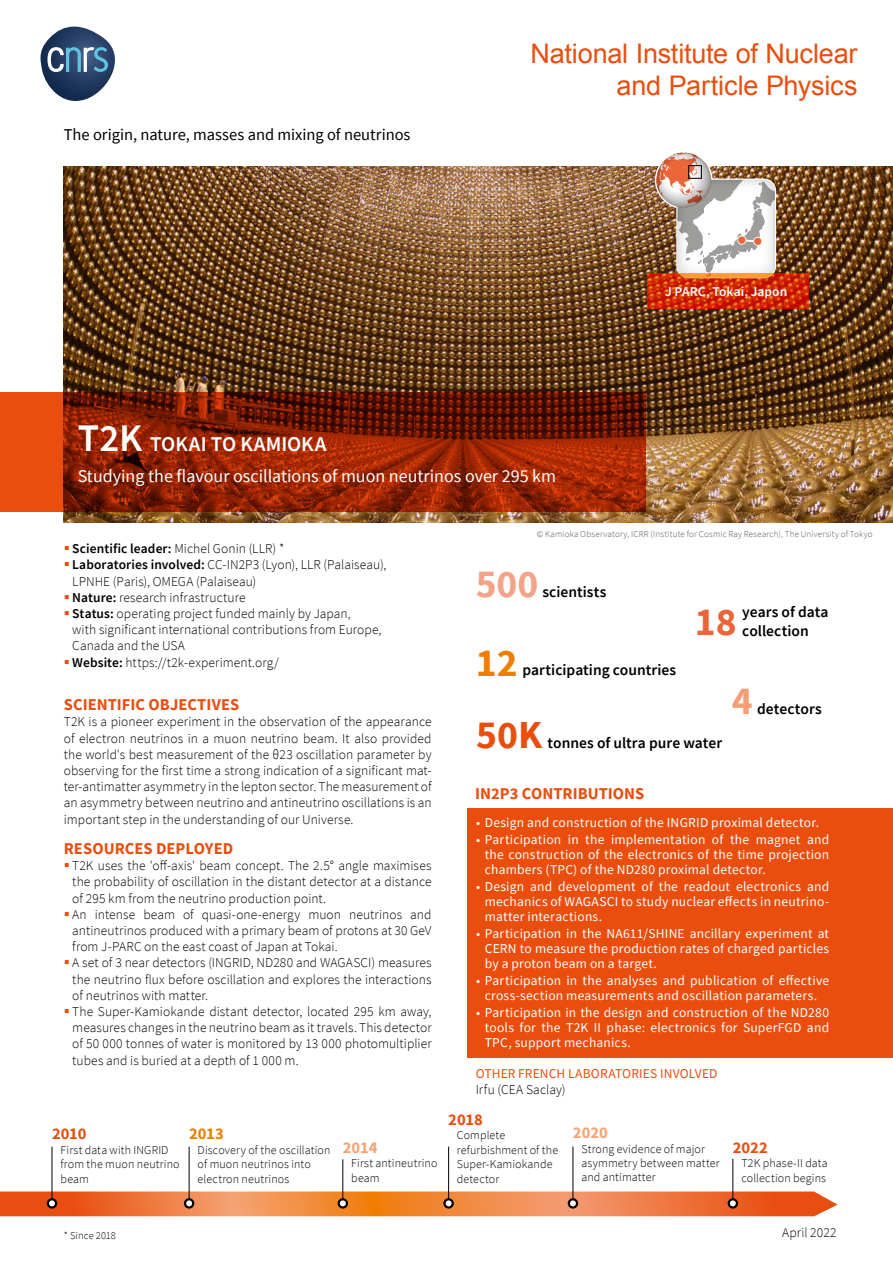
<style>
.page{position:relative;width:893px;height:1263px;background:#fff}
.page>*{position:absolute;margin:0;border:0;box-sizing:border-box;transform-origin:0 0}
.t1{font:700 39.6px "Source Sans Pro";color:#e94e0f}
.t2{font:700 39.6px "Source Sans Pro";color:#f5a388}
.t3{font:700 39.6px "Source Sans Pro";color:#ec6539}
.t4{font:700 39.6px "Source Sans Pro";color:#ef7d00}
.t5{font:700 39.6px "Source Sans Pro";color:#f49e76}
.t6{font:27px/32.4px "Arial";letter-spacing:-.01em;color:#e94e0f;text-align:right}
.t7{font:600 21px "Source Sans Pro";letter-spacing:-.005em;color:#fff}
.t8{font:18px "Source Sans Pro";color:#fff}
.t9{font:700 16.5px "Source Sans Pro";color:#e94e0f}
.t10{font:16.5px "Source Sans Pro";color:#000}
.t11{font:700 16.5px "Source Sans Pro";color:#f5a374}
.t12{font:700 16.5px "Source Sans Pro";color:#ef7d00}
.t13{font:600 15.6px "Source Sans Pro";color:#000}
.t14{font:300 13.5px/16.2px "Source Sans Pro";letter-spacing:.005em;color:#000}
.t15{font:13.5px/15px "Source Sans Pro";letter-spacing:.015em;color:#fff;text-align:justify}
.t16{font:13.5px "Source Sans Pro";letter-spacing:.005em;color:#e94e0f}
.t17{font:600 13.5px "Source Sans Pro";letter-spacing:.005em;color:#fff}
.t18{font:300 12px/14.4px "Source Sans Pro";letter-spacing:.01em;color:#000}
.t19{font:300 10.5px "Source Sans Pro";letter-spacing:.01em;color:#000}
.t20{font:300 9px "Source Sans Pro";letter-spacing:.02em;color:#575756}
.s1{font-size:39px}
.s2{font-weight:600}
</style>
<div class="page">
<img style="left:64px;top:167px;width:829px;height:356px">
<svg style="left:41px;top:27px;width:74px;height:74px"></svg>
<svg style="left:656px;top:153px;width:119px;height:121px"></svg>
<svg style="left:656px;top:152px;width:55px;height:55px;background:#d7a595"></svg>
<div style="left:688px;top:165px;width:14px;height:14px;border:1px solid #000"></div>
<svg style="left:0;top:392px;width:645px;height:119px;background:#8e2304"></svg>
<svg style="left:647px;top:274px;width:161px;height:35px;background:#d3340b"></svg>
<hr style="left:732px;top:1159px;width:1px;height:45px;background:#000">
<hr style="left:573px;top:1146px;width:1px;height:58px;background:#000">
<hr style="left:448px;top:1146px;width:1px;height:58px;background:#000">
<hr style="left:342px;top:1159px;width:1px;height:45px;background:#000">
<hr style="left:189px;top:1147px;width:1px;height:57px;background:#000">
<hr style="left:52px;top:1146px;width:1px;height:58px;background:#000">
<svg style="left:0;top:1191px;width:838px;height:25px;background:#eb7d40"></svg>
<div style="left:468px;top:808px;width:425px;height:250px;background:#e94e0f"></div>
<p class="t10" style="left:64px;top:124px;width:348px">The origin, nature, masses and mixing of neutrinos</p>
<h2 class="t6" style="left:530px;top:37px;width:329px">National Institute of Nuclear and Particle Physics</h2>
<p class="t17" style="left:665px;top:283px;width:124px">J PARC, Tokai, Japon</p>
<h3 class="t7" style="left:78px;top:431px;width:250px"><span class="s1">T2K</span> TOKAI TO KAMIOKA</h3>
<h3 class="t8" style="left:78px;top:464px;width:480px">Studying the flavour oscillations of muon neutrinos over 295 km</h3>
<p class="t14" style="left:72px;top:541px;width:316px"><span class="s2">Scientific leader:</span> Michel Gonin (LLR) *<br><span class="s2">Laboratories involved:</span> CC-IN2P3 (Lyon), LLR (Palaiseau), LPNHE (Paris), OMEGA (Palaiseau)<br><span class="s2">Nature:</span> research infrastructure<br><span class="s2">Status:</span> operating project funded mainly by Japan,<br>with significant international contributions from Europe, Canada and the USA<br><span class="s2">Website:</span> https://t2k-experiment.org/</p>
<p class="t9" style="left:64px;top:693px;width:177px">SCIENTIFIC OBJECTIVES</p>
<p class="t14" style="left:64px;top:714px;width:369px;text-align:justify">T2K is a pioneer experiment in the observation of the appearance of electron neutrinos in a muon neutrino beam. It also provided the world's best measurement of the θ23 oscillation parameter by observing for the first time a strong indication of a significant mat&shy;ter-antimatter asymmetry in the lepton sector. The measurement of an asymmetry between neutrino and antineutrino oscillations is an important step in the understanding of our Universe.</p>
<p class="t9" style="left:64px;top:837px;width:171px">RESOURCES DEPLOYED</p>
<p class="t14" style="left:72px;top:858px;width:361px">T2K uses the 'off-axis' beam concept. The 2.5° angle maximises the probability of oscillation in the distant detector at a distance of 295 km from the neutrino production point.<br>An intense beam of quasi-one-energy muon neutrinos and antineutrinos produced with a primary beam of protons at 30 GeV from J-PARC on the east coast of Japan at Tokai.<br>A set of 3 near detectors (INGRID, ND280 and WAGASCI) measures the neutrino flux before oscillation and explores the interactions of neutrinos with matter.<br>The Super-Kamiokande distant detector, located 295 km away, measures changes in the neutrino beam as it travels. This detector of 50 000 tonnes of water is monitored by 13 000 photomultiplier tubes and is buried at a depth of 1 000 m.</p>
<p class="t9" style="left:52px;top:1123px;width:36px">2010</p>
<p class="t18" style="left:61px;top:1143px;width:121px">First data with INGRID from the muon neutrino beam</p>
<p class="t12" style="left:189px;top:1123px;width:36px">2013</p>
<p class="t18" style="left:198px;top:1143px;width:134px">Discovery of the oscillation of muon neutrinos into electron neutrinos</p>
<p class="t11" style="left:343px;top:1136px;width:36px">2014</p>
<p class="t18" style="left:351px;top:1156px;width:88px">First antineutrino beam</p>
<p class="t20" style="left:537px;top:528px;width:338px">© Kamioka Observatory, ICRR (Institute for Cosmic Ray Research), The University of Tokyo</p>
<h1 class="t2" style="left:476px;top:557px;width:64px">500</h1>
<p class="t13" style="left:542px;top:582px;width:66px">scientists</p>
<h1 class="t4" style="left:476px;top:636px;width:43px">12</h1>
<p class="t13" style="left:522px;top:660px;width:155px">participating countries</p>
<p class="t13" style="left:742px;top:601px;width:88px">years of data</p>
<h1 class="t3" style="left:695px;top:595px;width:43px">18</h1>
<p class="t13" style="left:742px;top:620px;width:68px">collection</p>
<h1 class="t5" style="left:732px;top:674px;width:22px">4</h1>
<p class="t13" style="left:757px;top:698px;width:66px">detectors</p>
<h1 class="t1" style="left:476px;top:707px;width:68px">50K</h1>
<p class="t13" style="left:548px;top:732px;width:176px">tonnes of ultra pure water</p>
<p class="t9" style="left:475px;top:782px;width:171px">IN2P3 CONTRIBUTIONS</p>
<p class="t15" style="left:476px;top:814px;width:344px">• Design and construction of the INGRID proximal detector.</p>
<p class="t15" style="left:485px;top:832px;width:346px;text-indent:-9px">• Participation in the implementation of the magnet and the construction of the electronics of the time projection chambers (TPC) of the ND280 proximal detector.</p>
<p class="t15" style="left:485px;top:879px;width:346px;text-indent:-9px">• Design and development of the readout electronics and mechanics of WAGASCI to study nuclear effects in neutrino&shy;matter interactions.</p>
<p class="t15" style="left:485px;top:926px;width:346px;text-indent:-9px">• Participation in the NA611/SHINE ancillary experiment at CERN to measure the production rates of charged particles by a proton beam on a target.</p>
<p class="t15" style="left:476px;top:973px;width:354px;text-align:center">• Participation in the analyses and publication of effective cross-section measurements and oscillation parameters.</p>
<p class="t15" style="left:485px;top:1005px;width:346px;text-indent:-9px">• Participation in the design and construction of the ND280 tools for the T2K II phase: electronics for SuperFGD and TPC, support mechanics.</p>
<p class="t16" style="left:476px;top:1064px;width:243px">OTHER FRENCH LABORATORIES INVOLVED</p>
<p class="t14" style="left:476px;top:1081px;width:91px">Irfu (CEA Saclay)</p>
<p class="t9" style="left:448px;top:1108px;width:36px">2018</p>
<p class="t18" style="left:457px;top:1128px;width:103px">Complete refurbishment of the<br>Super-Kamiokande detector</p>
<p class="t11" style="left:573px;top:1121px;width:36px">2020</p>
<p class="t18" style="left:581px;top:1141px;width:140px">Strong evidence of major asymmetry between matter and antimatter</p>
<p class="t9" style="left:733px;top:1136px;width:36px">2022</p>
<p class="t18" style="left:741px;top:1156px;width:88px">T2K phase-II data collection begins</p>
<p class="t19" style="left:64px;top:1229px;width:54px">* Since 2018</p>
<p class="t14" style="left:782px;top:1224px;width:56px">April 2022</p>
</div>
